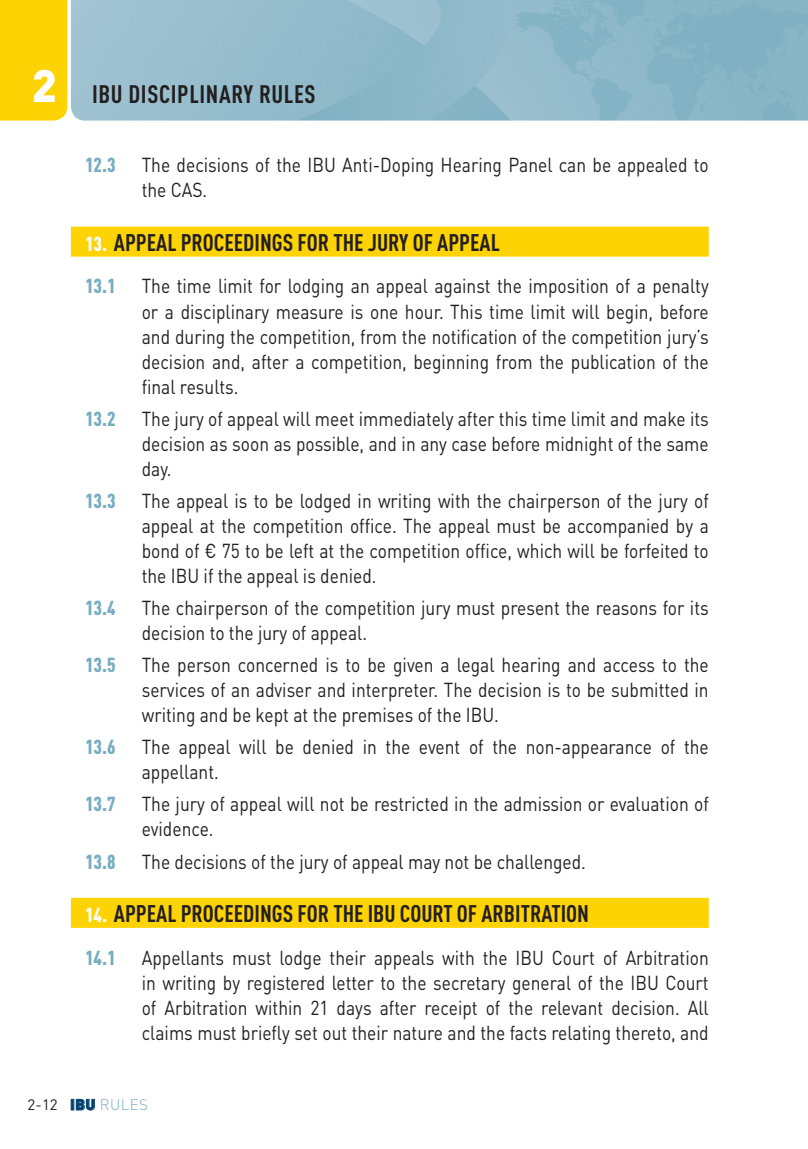
<style>
.page{position:relative;width:808px;height:1149px;background:#fff}
.page>*{position:absolute;margin:0;border:0;box-sizing:border-box;transform-origin:0 0}
.t1{font:700 25px "DIN Cond";letter-spacing:.025em;color:#231f20}
.t2{font:700 23.75px "DIN Cond";color:#231f20}
.t3{font:20px/25px "DIN";color:#231f20;text-align:justify;scale:.87 1}
.t4{font:900 20px "DIN Cond";color:#77adc0}
.t5{font:300 15px "DIN";letter-spacing:.025em;color:#77adc0}
.s1{font-family:"DIN";font-weight:900;font-size:45px;color:#fff}
.s2{font-weight:900;font-size:20px;color:#fff}
.s3{font-weight:400;color:#231f20}
.s4{font-weight:900;color:#004274}
</style>
<div class="page">
<div style="left:0;top:0;width:67px;height:120px;background:#fed304"></div>
<svg style="left:71px;top:1098px;width:24px;height:11px"></svg>
<div style="left:71px;top:226px;width:638px;height:30px;background:#fed304"></div>
<div style="left:71px;top:897px;width:638px;height:30px;background:#fed304"></div>
<p class="t1" style="left:32px;top:79px;width:285px"><span class="s1">2</span> IBU DISCIPLINARY RULES</p>
<p class="t4" style="left:85px;top:153px;width:32px">12.3</p>
<p class="t3" style="left:142px;top:152px;width:653px">The decisions of the IBU Anti-Doping Hearing Panel can be appealed to the CAS.</p>
<p class="t2" style="left:85px;top:228px;width:416px"><span class="s2">13.</span> APPEAL PROCEEDINGS FOR THE JURY OF APPEAL</p>
<p class="t4" style="left:85px;top:274px;width:32px">13.1</p>
<p class="t3" style="left:142px;top:273px;width:653px">The time limit for lodging an appeal against the imposition of a penalty or a disciplinary measure is one hour. This time limit will begin, before and during the competition, from the notification of the competition jury’s decision and, after a competition, beginning from the publication of the final results.</p>
<p class="t4" style="left:85px;top:406px;width:32px">13.2</p>
<p class="t3" style="left:142px;top:405px;width:653px">The jury of appeal will meet immediately after this time limit and make its decision as soon as possible, and in any case before midnight of the same day.</p>
<p class="t4" style="left:85px;top:488px;width:32px">13.3</p>
<p class="t3" style="left:142px;top:487px;width:653px">The appeal is to be lodged in writing with the chairperson of the jury of appeal at the competition office. The appeal must be accompanied by a bond of € 75 to be left at the competition office, which will be forfeited to the IBU if the appeal is denied.</p>
<p class="t4" style="left:85px;top:595px;width:32px">13.4</p>
<p class="t3" style="left:142px;top:594px;width:653px">The chairperson of the competition jury must present the reasons for its decision to the jury of appeal.</p>
<p class="t4" style="left:85px;top:652px;width:32px">13.5</p>
<p class="t3" style="left:142px;top:651px;width:653px">The person concerned is to be given a legal hearing and access to the services of an adviser and interpreter. The decision is to be submitted in writing and be kept at the premises of the IBU.</p>
<p class="t4" style="left:85px;top:734px;width:32px">13.6</p>
<p class="t3" style="left:142px;top:734px;width:653px">The appeal will be denied in the event of the non-appearance of the appellant.</p>
<p class="t4" style="left:85px;top:791px;width:32px">13.7</p>
<p class="t3" style="left:142px;top:791px;width:653px">The jury of appeal will not be restricted in the admission or evaluation of evidence.</p>
<p class="t4" style="left:85px;top:848px;width:32px">13.8</p>
<p class="t3" style="left:142px;top:848px;width:512px">The decisions of the jury of appeal may not be challenged.</p>
<p class="t2" style="left:85px;top:898px;width:506px"><span class="s2">14.</span> APPEAL PROCEEDINGS FOR THE IBU COURT OF ARBITRATION</p>
<p class="t4" style="left:85px;top:944px;width:32px">14.1</p>
<p class="t3" style="left:142px;top:944px;width:653px">Appellants must lodge their appeals with the IBU Court of Arbitration in writing by registered letter to the secretary general of the IBU Court of Arbitration within 21 days after receipt of the relevant decision. All claims must briefly set out their nature and the facts relating thereto, and</p>
<p class="t5" style="left:28px;top:1094px;width:122px"><span class="s3">2-12</span> <span class="s4">IBU</span> RULES</p>
</div>
